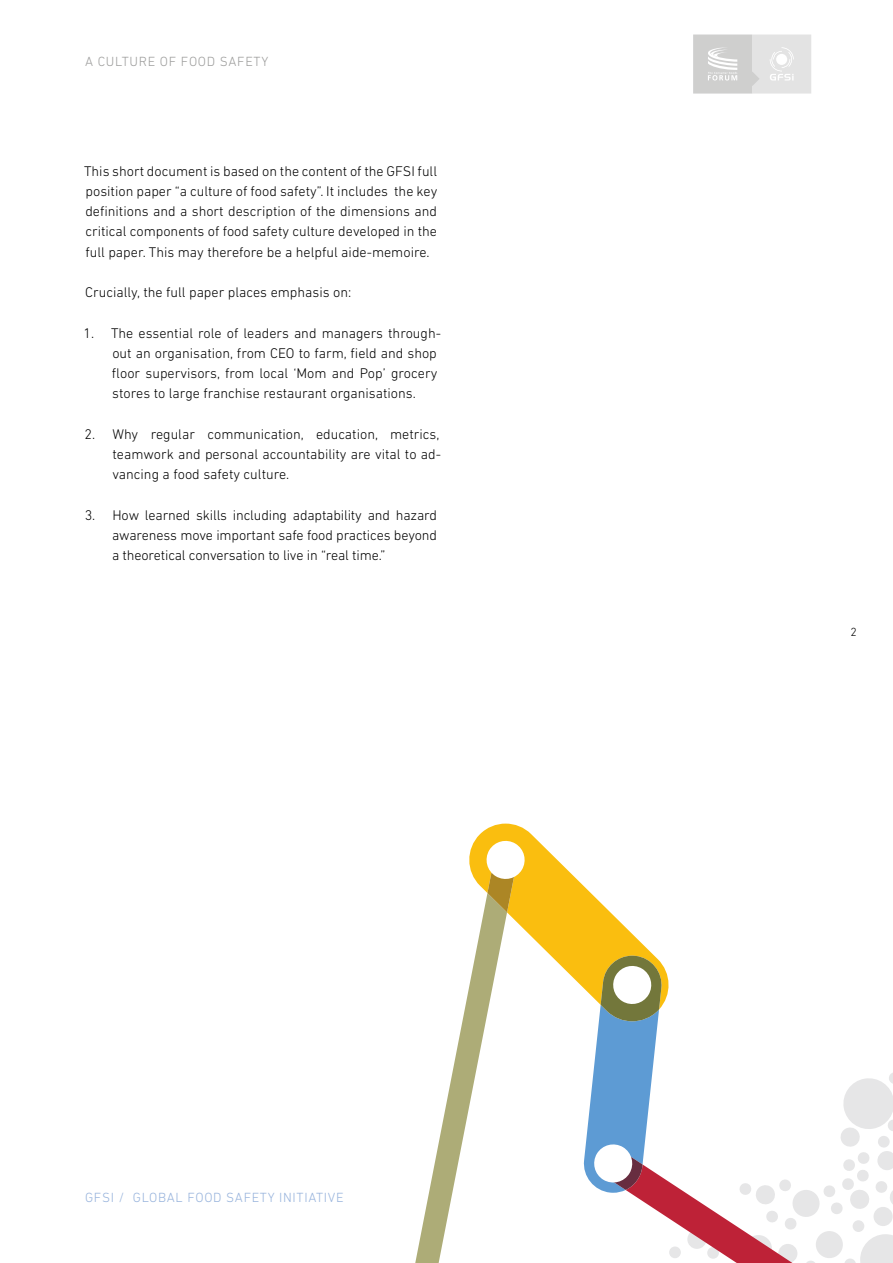
<style>
.page{position:relative;width:893px;height:1263px;background:#fff}
.page>*{position:absolute;margin:0;border:0;box-sizing:border-box;transform-origin:0 0}
.t1{font:300 14.25px/20.2px "DIN Next LT Pro";color:#000;text-align:justify}
.t2{font:300 13.5px "DIN Next LT Pro";letter-spacing:.05em;color:#97b3dc}
.t3{font:300 13.5px "DIN Next LT Pro";letter-spacing:.05em;color:#9d9d9c}
.t4{font:300 12px "DIN Next LT Pro";color:#000}
</style>
<div class="page">
<svg style="left:693px;top:35px;width:118px;height:59px;background:#dcdcdc"></svg>
<svg style="left:415px;top:824px;width:478px;height:439px"></svg>
<p class="t3" style="left:85px;top:54px;width:185px">A CULTURE OF FOOD SAFETY</p>
<p class="t1" style="left:84px;top:160px;width:355px">This short document is based on the content of the GFSI full position paper “a culture of food safety”. It includes the key definitions and a short description of the dimensions and critical components of food safety culture developed in the full paper. This may therefore be a helpful aide-memoire.</p>
<p class="t1" style="left:85px;top:282px;width:268px">Crucially, the full paper places emphasis on:</p>
<p class="t1" style="left:112px;top:322px;width:331px;text-align:left;text-indent:-28px">1. The essential role of leaders and managers through&shy;out an organisation, from CEO to farm, field and shop floor supervisors, from local ‘Mom and Pop’ grocery stores to large franchise restaurant organisations.</p>
<p class="t1" style="left:112px;top:424px;width:330px;text-indent:-28px">2. Why regular communication, education, metrics, teamwork and personal accountability are vital to ad&shy;vancing a food safety culture.</p>
<p class="t1" style="left:112px;top:505px;width:326px;text-indent:-27px">3. How learned skills including adaptability and hazard awareness move important safe food practices beyond a theoretical conversation to live in “real time.”</p>
<p class="t2" style="left:85px;top:1189px;width:260px">GFSI / GLOBAL FOOD SAFETY INITIATIVE</p>
<p class="t4" style="left:850px;top:625px;width:8px">2</p>
</div>
